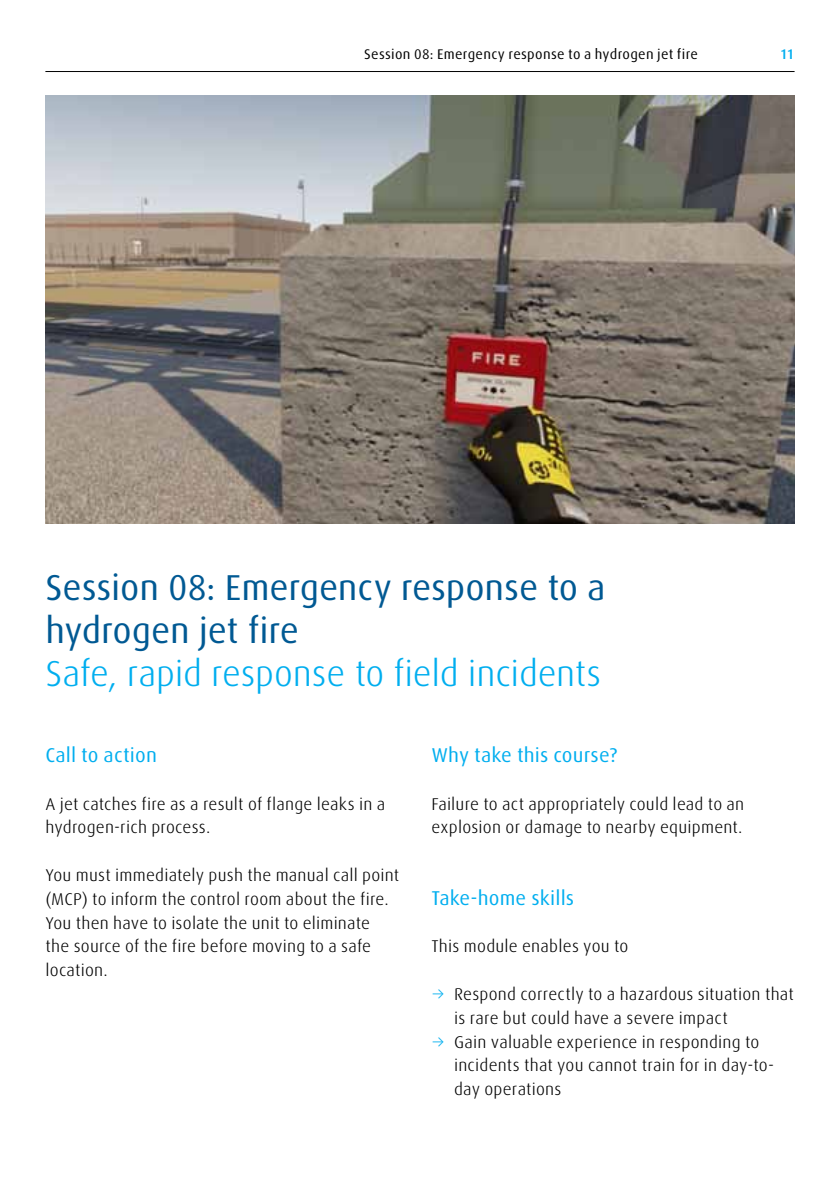
<style>
.page{position:relative;width:840px;height:1191px;background:#fff}
.page>*{position:absolute;margin:0;border:0;box-sizing:border-box;transform-origin:0 0}
.t1{font:36px/43.2px "Linde Dax Global";letter-spacing:-.005em;color:#005993}
.t2{font:300 36px "Linde Dax Global";letter-spacing:-.01em;color:#00aeef}
.t3{font:20px "Linde Dax Global";letter-spacing:.005em;color:#00aeef}
.t4{font:300 17px/23.8px "Linde Dax Global";letter-spacing:.01em;color:#000}
.t5{font:14px "Linde Dax Global";letter-spacing:.02em;color:#000}
.t6{font:500 14px "Linde Dax Global";color:#00aeef}
.s1{color:#00aeef}
</style>
<div class="page">
<hr style="left:45px;top:71px;width:749px;height:1px;background:#000">
<img style="left:45px;top:95px;width:749px;height:429px">
<p class="t5" style="left:364px;top:46px;width:335px">Session 08: Emergency response to a hydrogen jet fire</p>
<p class="t6" style="left:779px;top:46px;width:16px">11</p>
<h1 class="t1" style="left:45px;top:565px;width:561px">Session 08: Emergency response to a hydrogen jet fire</h1>
<h1 class="t2" style="left:45px;top:652px;width:557px">Safe, rapid response to field incidents</h1>
<p class="t3" style="left:45px;top:743px;width:113px">Call to action</p>
<p class="t4" style="left:45px;top:791px;width:341px">A jet catches fire as a result of flange leaks in a hydrogen-rich process.</p>
<p class="t4" style="left:45px;top:863px;width:355px">You must immediately push the manual call point (MCP) to inform the control room about the fire.<br>You then have to isolate the unit to eliminate<br>the source of the fire before moving to a safe location.</p>
<p class="t3" style="left:431px;top:743px;width:187px">Why take this course?</p>
<p class="t4" style="left:431px;top:791px;width:314px">Failure to act appropriately could lead to an explosion or damage to nearby equipment.</p>
<p class="t3" style="left:431px;top:886px;width:144px">Take-home skills</p>
<p class="t4" style="left:431px;top:934px;width:198px">This module enables you to</p>
<p class="t4" style="left:454px;top:982px;width:341px;text-indent:-23px"><span class="s1">→</span> Respond correctly to a hazardous situation that is rare but could have a severe impact</p>
<p class="t4" style="left:454px;top:1029px;width:321px;text-indent:-23px"><span class="s1">→</span> Gain valuable experience in responding to incidents that you cannot train for in day-to&shy;day operations</p>
</div>
